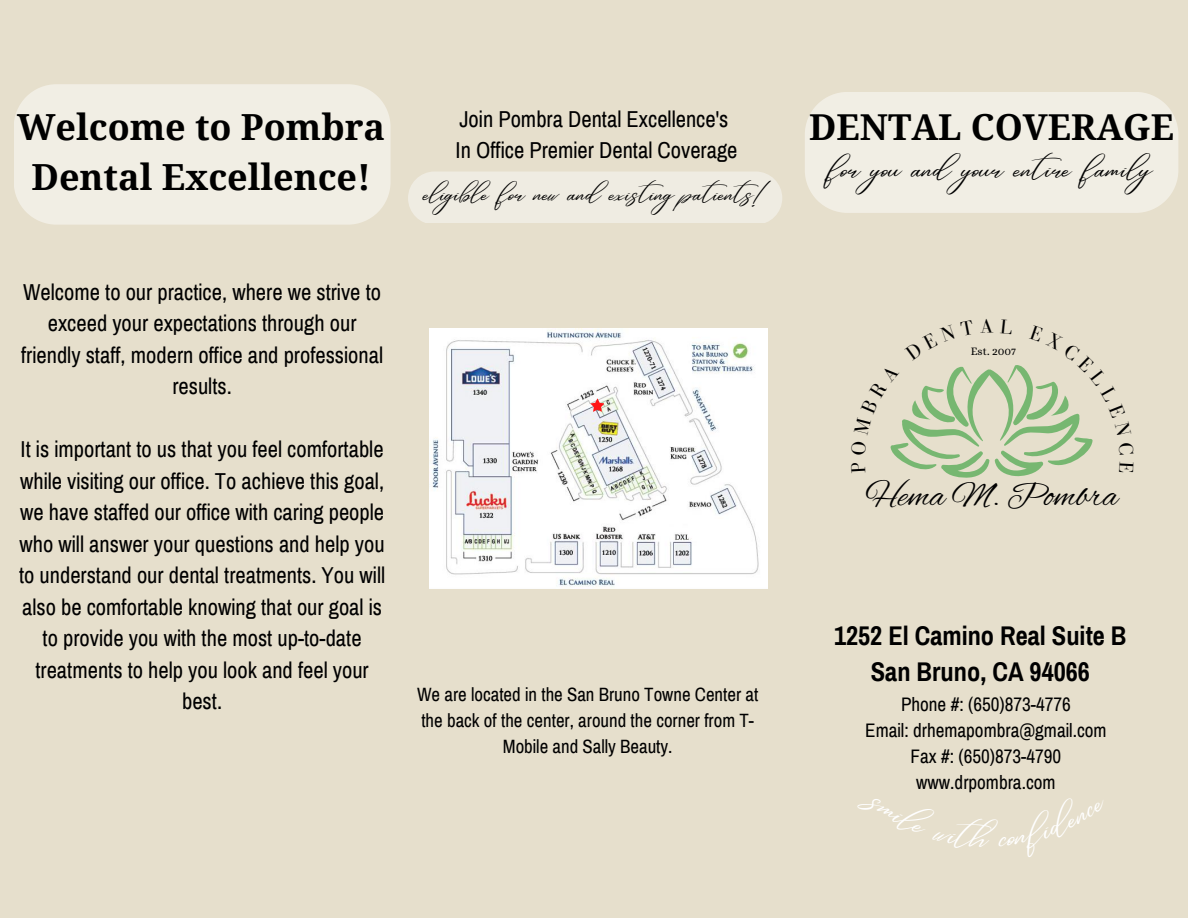
<style>
.page{position:relative;width:1188px;height:918px;background:#e6dfcc}
.page>*{position:absolute;margin:0;border:0;box-sizing:border-box;transform-origin:0 0}
.t1{font:700 36px/49.5px "Noto Serif";color:#000;text-align:center}
.t2{font:700 35.7px "Noto Serif";color:#000}
.t3{font:35.25px "Alex Brush";color:#000}
.t4{font:29.7px "Andasia";color:#000}
.t5{font:700 26.4px/36px "Archivo Narrow";color:#000;text-align:center}
.t6{font:24.75px "Andasia";color:#000}
.t7{font:22.5px/31.5px "Archivo Narrow";color:#000;text-align:center}
.t8{font:19.05px/25.8px "Archivo Narrow";color:#000;text-align:center}
.t9{font:18.75px/25.8px "Archivo Narrow";color:#000;text-align:center}
.t10{font:11.55px "Alice";color:#000}
</style>
<div class="page">
<img style="left:429px;top:329px;width:339px;height:260px">
<svg style="left:591px;top:399px;width:13px;height:13px"></svg>
<div style="left:805px;top:92px;width:373px;height:120px;background:#f1eee4"></div>
<div style="left:14px;top:84px;width:377px;height:141px;background:#f1eee4"></div>
<div style="left:408px;top:172px;width:374px;height:51px;background:#efece2"></div>
<svg style="left:890px;top:365px;width:203px;height:113px"></svg>
<h1 class="t1" style="left:17px;top:101px;width:369px">Welcome to Pombra<br>Dental Excellence!</h1>
<p class="t7" style="left:21px;top:276px;width:364px">Welcome to our practice, where we strive to exceed your expectations through our friendly staff, modern office and professional results.</p>
<p class="t7" style="left:19px;top:434px;width:368px">It is important to us that you feel comfortable while visiting our office. To achieve this goal, we have staffed our office with caring people who will answer your questions and help you to understand our dental treatments. You will also be comfortable knowing that our goal is to provide you with the most up-to-date treatments to help you look and feel your best.</p>
<p class="t7" style="left:456px;top:104px;width:283px;text-align:left">Join Pombra Dental Excellence's<br>In Office Premier Dental Coverage</p>
<p class="t6" style="left:425px;top:175px;width:339px">eligible for new and existingpatients!</p>
<p class="t9" style="left:417px;top:682px;width:343px">We are located in the San Bruno Towne Center at the back of the center, around the corner from T-<br>Mobile and Sally Beauty.</p>
<h2 class="t2" style="left:809px;top:102px;width:366px">DENTAL COVERAGE</h2>
<h3 class="t4" style="left:830px;top:146px;width:342px">for you and your entire family</h3>
<p class="t10" style="left:971px;top:344px;width:47px">Est. 2007</p>
<h3 class="t3" style="left:865px;top:476px;width:254px">Hema M. Pombra</h3>
<p class="t5" style="left:834px;top:618px;width:294px">1252 El Camino Real Suite B<br>San Bruno, CA 94066</p>
<p class="t8" style="left:865px;top:692px;width:243px">Phone #: (650)873-4776<br>Email: drhemapombra@gmail.com<br>Fax #: (650)873-4790 www.drpombra.com</p>
</div>
